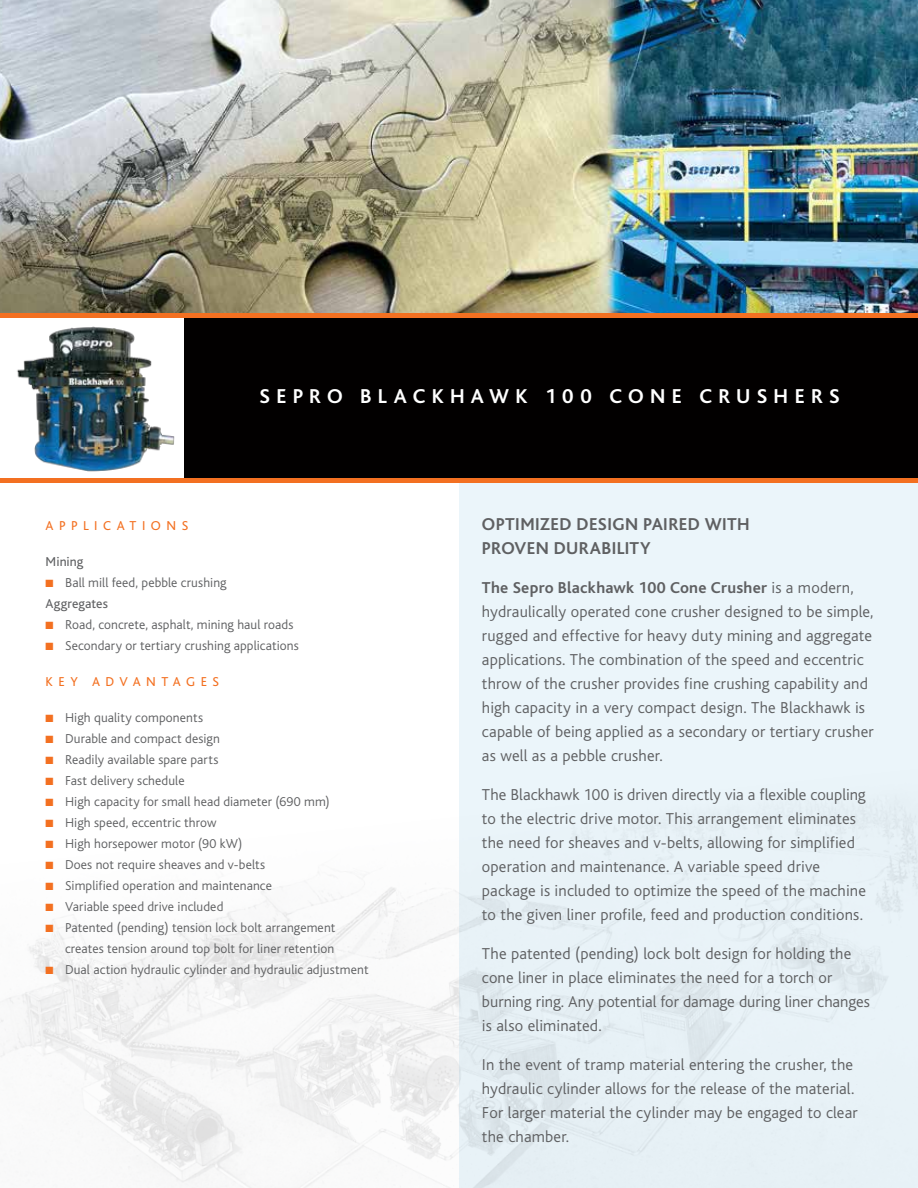
<style>
.page{position:relative;width:918px;height:1188px;background:#fff}
.page>*{position:absolute;margin:0;border:0;box-sizing:border-box;transform-origin:0 0}
.t1{font:700 21px "Bliss";letter-spacing:.3em;color:#fff}
.t2{font:700 18px/24px "Bliss";letter-spacing:.02em;color:#5f6062}
.t3{font:300 16.5px/24px "Bliss";letter-spacing:.01em;color:#5f6062}
.t4{font:300 13.5px/21px "Bliss";letter-spacing:.01em;color:#5f6062}
.t5{font:13.5px "Bliss";letter-spacing:.41em;color:#f37021}
.t6{font:13.5px "Bliss";color:#5f6062}
.s1{color:#f37021}
.s2{font-weight:400}
.s3{font-weight:700}
</style>
<div class="page">
<div style="left:459px;top:483px;width:459px;height:705px;background:#ebf5fa"></div>
<img style="left:0;top:807px;width:918px;height:381px">
<img style="left:0;top:0;width:918px;height:314px">
<div style="left:184px;top:316px;width:734px;height:163px;background:#020000"></div>
<hr style="left:0;top:479px;width:918px;height:4px;background:#f37021">
<hr style="left:0;top:314px;width:918px;height:4px;background:#f37021">
<img style="left:17px;top:326px;width:158px;height:145px">
<p class="t1" style="left:259px;top:386px;width:582px">SEPRO BLACKHAWK 100 CONE CRUSHERS</p>
<p class="t5" style="left:46px;top:519px;width:144px">APPLICATIONS</p>
<p class="t6" style="left:46px;top:555px;width:39px">Mining</p>
<p class="t4" style="left:46px;top:573px;width:182px"><span class="s1">■</span> Ball mill feed, pebble crushing<br><span class="s2">Aggregates</span></p>
<p class="t4" style="left:46px;top:615px;width:249px"><span class="s1">■</span> Road, concrete, asphalt, mining haul roads</p>
<p class="t4" style="left:46px;top:636px;width:255px"><span class="s1">■</span> Secondary or tertiary crushing applications</p>
<p class="t5" style="left:46px;top:675px;width:175px">KEY ADVANTAGES</p>
<p class="t4" style="left:46px;top:708px;width:159px"><span class="s1">■</span> High quality components</p>
<p class="t4" style="left:46px;top:729px;width:176px"><span class="s1">■</span> Durable and compact design</p>
<p class="t4" style="left:46px;top:750px;width:174px"><span class="s1">■</span> Readily available spare parts</p>
<p class="t4" style="left:46px;top:771px;width:140px"><span class="s1">■</span> Fast delivery schedule</p>
<p class="t4" style="left:46px;top:792px;width:286px"><span class="s1">■</span> High capacity for small head diameter (690 mm)</p>
<p class="t4" style="left:46px;top:813px;width:172px"><span class="s1">■</span> High speed, eccentric throw</p>
<p class="t4" style="left:46px;top:834px;width:198px"><span class="s1">■</span> High horsepower motor (90 kW)</p>
<p class="t4" style="left:46px;top:855px;width:221px"><span class="s1">■</span> Does not require sheaves and v-belts</p>
<p class="t4" style="left:46px;top:876px;width:228px"><span class="s1">■</span> Simplified operation and maintenance</p>
<p class="t4" style="left:46px;top:897px;width:179px"><span class="s1">■</span> Variable speed drive included</p>
<p class="t4" style="left:46px;top:918px;width:291px;text-align:right"><span class="s1">■</span> Patented (pending) tension lock bolt arrangement creates tension around top bolt for liner retention</p>
<p class="t4" style="left:46px;top:960px;width:325px"><span class="s1">■</span> Dual action hydraulic cylinder and hydraulic adjustment</p>
<p class="t2" style="left:482px;top:513px;width:269px">OPTIMIZED DESIGN PAIRED WITH<br>PROVEN DURABILITY</p>
<p class="t3" style="left:482px;top:576px;width:393px"><span class="s3">The Sepro Blackhawk 100 Cone Crusher</span> is a modern, hydraulically operated cone crusher designed to be simple, rugged and effective for heavy duty mining and aggregate applications. The combination of the speed and eccentric throw of the crusher provides fine crushing capability and high capacity in a very compact design. The Blackhawk is capable of being applied as a secondary or tertiary crusher as well as a pebble crusher.</p>
<p class="t3" style="left:482px;top:783px;width:386px">The Blackhawk 100 is driven directly via a flexible coupling to the electric drive motor. This arrangement eliminates the need for sheaves and v-belts, allowing for simplified operation and maintenance. A variable speed drive package is included to optimize the speed of the machine to the given liner profile, feed and production conditions.</p>
<p class="t3" style="left:482px;top:942px;width:390px">The patented (pending) lock bolt design for holding the cone liner in place eliminates the need for a torch or burning ring. Any potential for damage during liner changes is also eliminated.</p>
<p class="t3" style="left:482px;top:1053px;width:377px">In the event of tramp material entering the crusher, the hydraulic cylinder allows for the release of the material.<br>For larger material the cylinder may be engaged to clear the chamber.</p>
</div>
